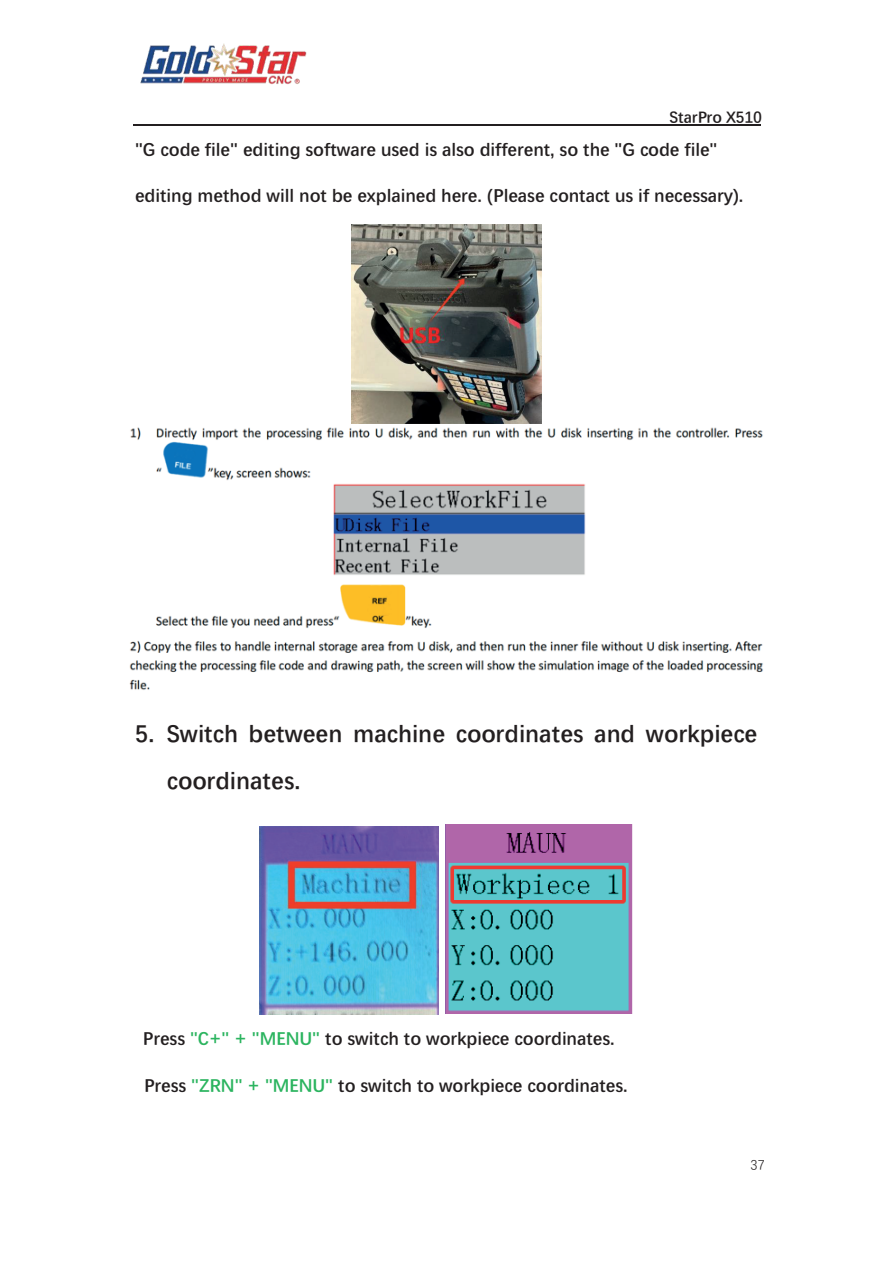
<style>
.page{position:relative;width:893px;height:1263px;background:#fff}
.page>*{position:absolute;margin:0;border:0;box-sizing:border-box;transform-origin:0 0}
.t1{font:700 24px/46.8px "Deng Xian";color:#231f20}
.t2{font:700 18px "Deng Xian";color:#231f20}
.t3{font:700 15.9px "Deng Xian";letter-spacing:-.005em;color:#231f20}
.t4{font:13.5px "Deng Xian";color:#231f20}
.s1{color:#2bb45f}
</style>
<div class="page">
<hr style="left:133px;top:125px;width:627px;height:1px;background:#231f20">
<img style="left:140px;top:43px;width:167px;height:41px">
<img style="left:259px;top:826px;width:180px;height:189px">
<img style="left:446px;top:824px;width:187px;height:189px">
<img style="left:129px;top:427px;width:634px;height:263px">
<img style="left:352px;top:224px;width:189px;height:199px">
<p class="t3" style="left:669px;top:107px;width:94px">StarPro X510</p>
<p class="t2" style="left:135px;top:137px;width:584px">"G code file" editing software used is also different, so the "G code file"</p>
<p class="t2" style="left:135px;top:184px;width:610px">editing method will not be explained here. (Please contact us if necessary).</p>
<h1 class="t1" style="left:167px;top:708px;width:592px;text-indent:-32px">5. Switch between machine coordinates and workpiece coordinates.</h1>
<p class="t2" style="left:143px;top:1026px;width:473px">Press <span class="s1">"C+" + "MENU"</span> to switch to workpiece coordinates.</p>
<p class="t2" style="left:144px;top:1073px;width:485px">Press <span class="s1">"ZRN" + "MENU"</span> to switch to workpiece coordinates.</p>
<p class="t4" style="left:751px;top:1156px;width:16px">37</p>
</div>
